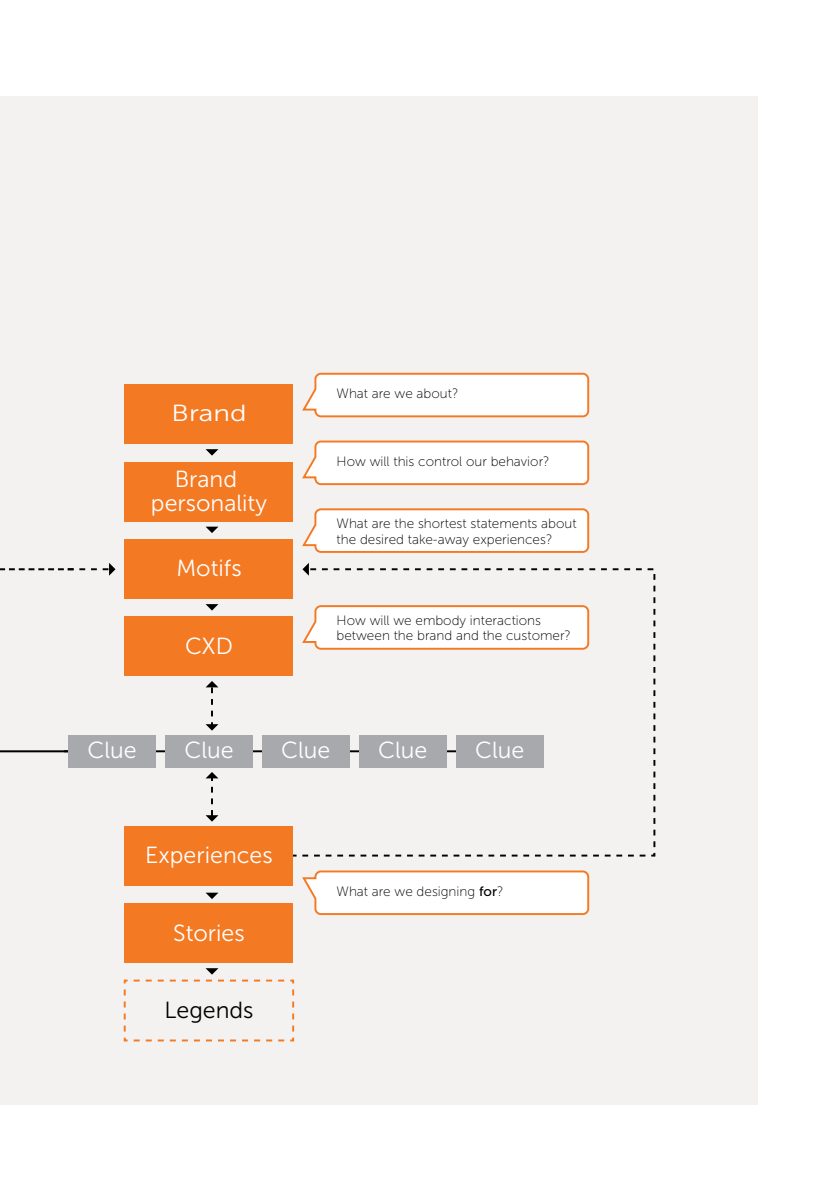
<style>
.page{position:relative;width:840px;height:1191px;background:#fff}
.page>*{position:absolute;margin:0;border:0;box-sizing:border-box;transform-origin:0 0}
.t1{font:23.2px/23.2px "Museo Sans 300";color:#fff;text-align:center}
.t2{font:23.2px "Museo Sans 300";color:#000}
.t3{font:23.2px "Museo Sans 300";color:#fff;scale:1.2 1}
.t4{font:13.6px/15.4px "Museo Sans 100";color:#000}
.s1{font-family:"Museo Sans 500"}
</style>
<div class="page">
<div style="left:0;top:96px;width:757px;height:1008px;background:#f3f2f1"></div>
<svg style="left:205px;top:892px;width:13px;height:7px"></svg>
<svg style="left:205px;top:604px;width:13px;height:6px"></svg>
<svg style="left:205px;top:526px;width:13px;height:7px"></svg>
<svg style="left:205px;top:449px;width:13px;height:6px"></svg>
<hr style="left:64px;top:750px;width:427px;height:2px;background:#000">
<svg style="left:277px;top:567px;width:379px;height:290px"></svg>
<svg style="left:205px;top:681px;width:13px;height:49px"></svg>
<svg style="left:205px;top:772px;width:13px;height:49px"></svg>
<div style="left:455px;top:735px;width:88px;height:32px;background:#a7a9ac"></div>
<div style="left:358px;top:735px;width:88px;height:32px;background:#a7a9ac"></div>
<div style="left:262px;top:735px;width:87px;height:32px;background:#a7a9ac"></div>
<div style="left:165px;top:735px;width:88px;height:32px;background:#a7a9ac"></div>
<div style="left:68px;top:735px;width:88px;height:32px;background:#a7a9ac"></div>
<div style="left:125px;top:616px;width:168px;height:60px;background:#f47923"></div>
<div style="left:125px;top:539px;width:168px;height:60px;background:#f47923"></div>
<div style="left:125px;top:461px;width:168px;height:60px;background:#f47923"></div>
<svg style="left:123px;top:968px;width:172px;height:74px"></svg>
<div style="left:125px;top:903px;width:168px;height:60px;background:#f47923"></div>
<div style="left:125px;top:825px;width:168px;height:60px;background:#f47923"></div>
<div style="left:125px;top:384px;width:168px;height:60px;background:#f47923"></div>
<svg style="left:302px;top:372px;width:288px;height:46px"></svg>
<svg style="left:302px;top:440px;width:288px;height:46px"></svg>
<svg style="left:302px;top:508px;width:288px;height:45px"></svg>
<svg style="left:300px;top:604px;width:290px;height:46px"></svg>
<svg style="left:302px;top:870px;width:288px;height:45px"></svg>
<svg style="left:0;top:563px;width:115px;height:13px"></svg>
<hr style="left:0;top:750px;width:68px;height:2px;background:#000">
<h1 class="t3" style="left:171px;top:401px;width:64px">Brand</h1>
<h1 class="t1" style="left:151px;top:468px;width:117px">Brand personality</h1>
<h1 class="t1" style="left:176px;top:557px;width:67px">Motifs</h1>
<h1 class="t1" style="left:185px;top:634px;width:49px">CXD</h1>
<p class="t4" style="left:336px;top:386px;width:123px">What are we about?</p>
<p class="t4" style="left:336px;top:454px;width:214px">How will this control our behavior?</p>
<p class="t4" style="left:336px;top:516px;width:241px">What are the shortest statements about the desired take-away experiences?</p>
<p class="t4" style="left:336px;top:612px;width:236px">How will we embody interactions between the brand and the customer?</p>
<h1 class="t1" style="left:87px;top:739px;width:51px">Clue</h1>
<h1 class="t1" style="left:184px;top:739px;width:51px">Clue</h1>
<h1 class="t1" style="left:281px;top:739px;width:51px">Clue</h1>
<h1 class="t1" style="left:378px;top:739px;width:51px">Clue</h1>
<h1 class="t1" style="left:475px;top:739px;width:51px">Clue</h1>
<h1 class="t1" style="left:145px;top:843px;width:129px">Experiences</h1>
<h1 class="t1" style="left:173px;top:921px;width:73px">Stories</h1>
<h1 class="t2" style="left:164px;top:997px;width:90px">Legends</h1>
<p class="t4" style="left:336px;top:883px;width:168px">What are we designing <span class="s1">for</span>?</p>
</div>
